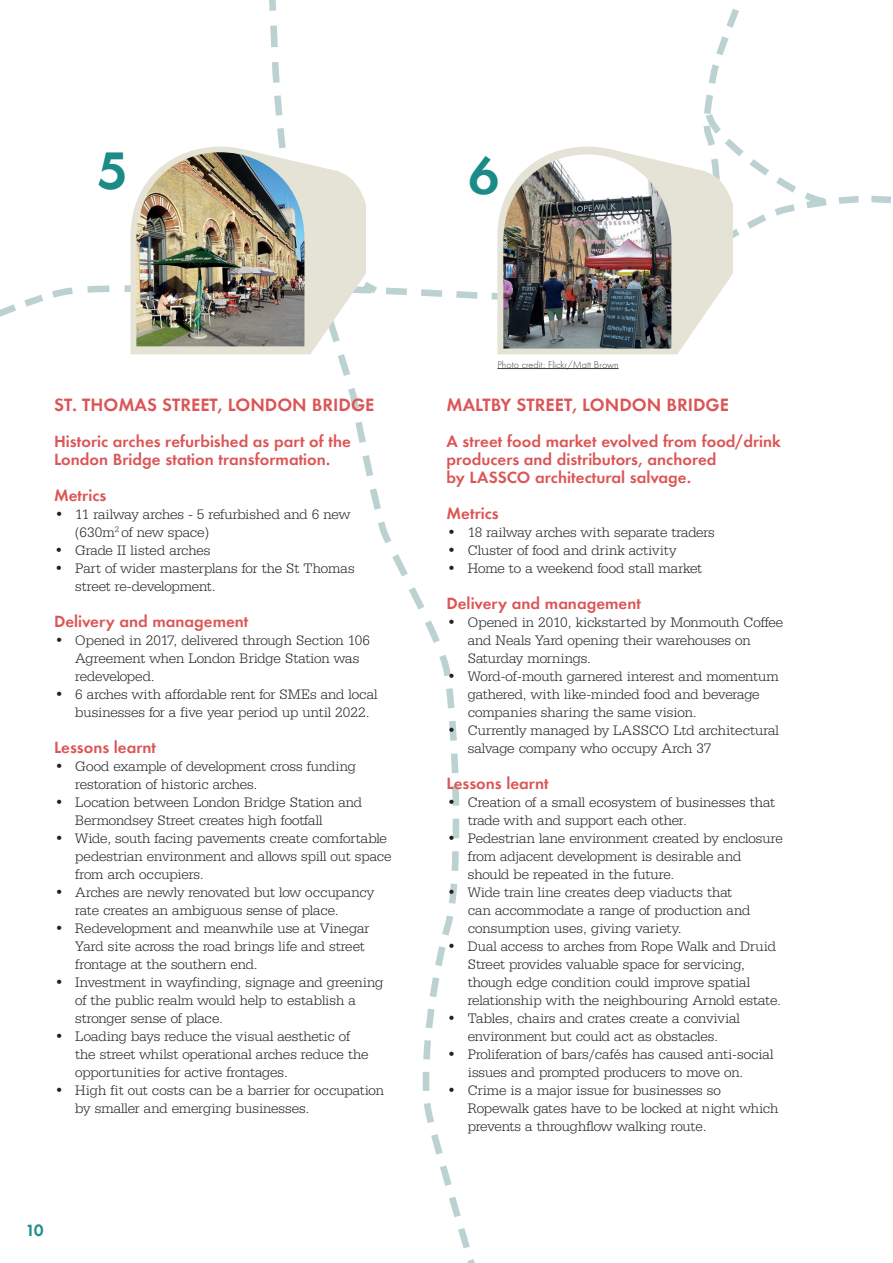
<style>
.page{position:relative;width:893px;height:1263px;background:#fff}
.page>*{position:absolute;margin:0;border:0;box-sizing:border-box;transform-origin:0 0}
.t1{font:700 48.75px "Allies Morrison Futura ND";color:#1b8b87}
.t2{font:700 16.5px "Allies Morrison Futura ND";color:#dc5556}
.t3{font:700 15px/18px "Allies Morrison Futura ND";color:#dc5556}
.t4{font:700 15px "Allies Morrison Futura ND";color:#1e8e88}
.t5{font:14.25px/18px "Allies Morrison Serifa ND";letter-spacing:-.01em;color:#231f20}
.t6{font:9px "Allies Morrison Futura ND";color:#3e3e3f}
</style>
<div class="page">
<svg style="left:348px;top:293px;width:179px;height:970px"></svg>
<svg style="left:87px;top:0;width:404px;height:383px"></svg>
<svg style="left:497px;top:8px;width:395px;height:346px"></svg>
<img style="left:136px;top:152px;width:168px;height:194px">
<img style="left:503px;top:154px;width:168px;height:195px">
<hr style="left:497px;top:368px;width:122px;height:1px;background:#3e3e3f">
<h1 class="t1" style="left:98px;top:137px;width:32px">5</h1>
<h1 class="t1" style="left:469px;top:143px;width:32px">6</h1>
<p class="t2" style="left:54px;top:394px;width:322px">ST. THOMAS STREET, LONDON BRIDGE</p>
<p class="t3" style="left:54px;top:432px;width:298px">Historic arches refurbished as part of the<br>London Bridge station transformation.</p>
<p class="t3" style="left:54px;top:486px;width:54px">Metrics</p>
<p class="t5" style="left:75px;top:505px;width:277px;text-indent:-21px">• 11 railway arches - 5 refurbished and 6 new (630m<sup>2</sup> of new space)</p>
<p class="t5" style="left:54px;top:541px;width:158px">• Grade II listed arches</p>
<p class="t5" style="left:75px;top:559px;width:281px;text-indent:-21px">• Part of wider masterplans for the St Thomas street re-development.</p>
<p class="t3" style="left:54px;top:612px;width:196px">Delivery and management</p>
<p class="t5" style="left:75px;top:631px;width:296px;text-indent:-21px">• Opened in 2017, delivered through Section 106<br>Agreement when London Bridge Station was redeveloped.</p>
<p class="t5" style="left:75px;top:685px;width:304px;text-indent:-21px">• 6 arches with affordable rent for SMEs and local businesses for a five year period up until 2022.</p>
<p class="t3" style="left:54px;top:738px;width:104px">Lessons learnt</p>
<p class="t5" style="left:75px;top:757px;width:282px;text-indent:-21px">• Good example of development cross funding restoration of historic arches.</p>
<p class="t5" style="left:75px;top:793px;width:288px;text-indent:-21px">• Location between London Bridge Station and<br>Bermondsey Street creates high footfall</p>
<p class="t5" style="left:75px;top:829px;width:318px;text-indent:-21px">• Wide, south facing pavements create comfortable pedestrian environment and allows spill out space from arch occupiers.</p>
<p class="t5" style="left:75px;top:883px;width:301px;text-indent:-21px">• Arches are newly renovated but low occupancy rate creates an ambiguous sense of place.</p>
<p class="t5" style="left:75px;top:919px;width:296px;text-indent:-21px">• Redevelopment and meanwhile use at Vinegar<br>Yard site across the road brings life and street frontage at the southern end.</p>
<p class="t5" style="left:75px;top:973px;width:310px;text-indent:-21px">• Investment in wayfinding, signage and greening of the public realm would help to establish a stronger sense of place.</p>
<p class="t5" style="left:75px;top:1027px;width:295px;text-indent:-21px">• Loading bays reduce the visual aesthetic of the street whilst operational arches reduce the opportunities for active frontages.</p>
<p class="t5" style="left:75px;top:1081px;width:310px;text-indent:-21px">• High fit out costs can be a barrier for occupation by smaller and emerging businesses.</p>
<p class="t4" style="left:26px;top:1220px;width:19px">10</p>
<p class="t6" style="left:497px;top:359px;width:123px">Photo credit: Flickr/Matt Brown</p>
<p class="t2" style="left:446px;top:394px;width:284px">MALTBY STREET, LONDON BRIDGE</p>
<p class="t3" style="left:446px;top:432px;width:336px">A street food market evolved from food/drink producers and distributors, anchored<br>by LASSCO architectural salvage.</p>
<p class="t3" style="left:446px;top:504px;width:54px">Metrics</p>
<p class="t5" style="left:446px;top:523px;width:270px">• 18 railway arches with separate traders</p>
<p class="t5" style="left:446px;top:541px;width:232px">• Cluster of food and drink activity</p>
<p class="t5" style="left:446px;top:559px;width:257px">• Home to a weekend food stall market</p>
<p class="t3" style="left:446px;top:594px;width:196px">Delivery and management</p>
<p class="t5" style="left:468px;top:613px;width:317px;text-indent:-21px">• Opened in 2010, kickstarted by Monmouth Coffee and Neals Yard opening their warehouses on<br>Saturday mornings.</p>
<p class="t5" style="left:468px;top:667px;width:313px;text-indent:-21px">• Word-of-mouth garnered interest and momentum gathered, with like-minded food and beverage companies sharing the same vision.</p>
<p class="t5" style="left:468px;top:721px;width:313px;text-indent:-21px">• Currently managed by LASSCO Ltd architectural salvage company who occupy Arch 37</p>
<p class="t3" style="left:446px;top:774px;width:104px">Lessons learnt</p>
<p class="t5" style="left:468px;top:793px;width:309px;text-indent:-21px">• Creation of a small ecosystem of businesses that trade with and support each other.</p>
<p class="t5" style="left:468px;top:829px;width:317px;text-indent:-21px">• Pedestrian lane environment created by enclosure from adjacent development is desirable and should be repeated in the future.</p>
<p class="t5" style="left:468px;top:883px;width:284px;text-indent:-21px">• Wide train line creates deep viaducts that can accommodate a range of production and consumption uses, giving variety.</p>
<p class="t5" style="left:468px;top:937px;width:315px;text-indent:-21px">• Dual access to arches from Rope Walk and Druid Street provides valuable space for servicing, though edge condition could improve spatial relationship with the neighbouring Arnold estate.</p>
<p class="t5" style="left:446px;top:1009px;width:295px;text-align:center">• Tables, chairs and crates create a convivial environment but could act as obstacles.</p>
<p class="t5" style="left:446px;top:1045px;width:328px;text-align:center">• Proliferation of bars/cafés has caused anti-social issues and prompted producers to move on.</p>
<p class="t5" style="left:468px;top:1081px;width:312px;text-indent:-21px">• Crime is a major issue for businesses so<br>Ropewalk gates have to be locked at night which prevents a throughflow walking route.</p>
</div>
